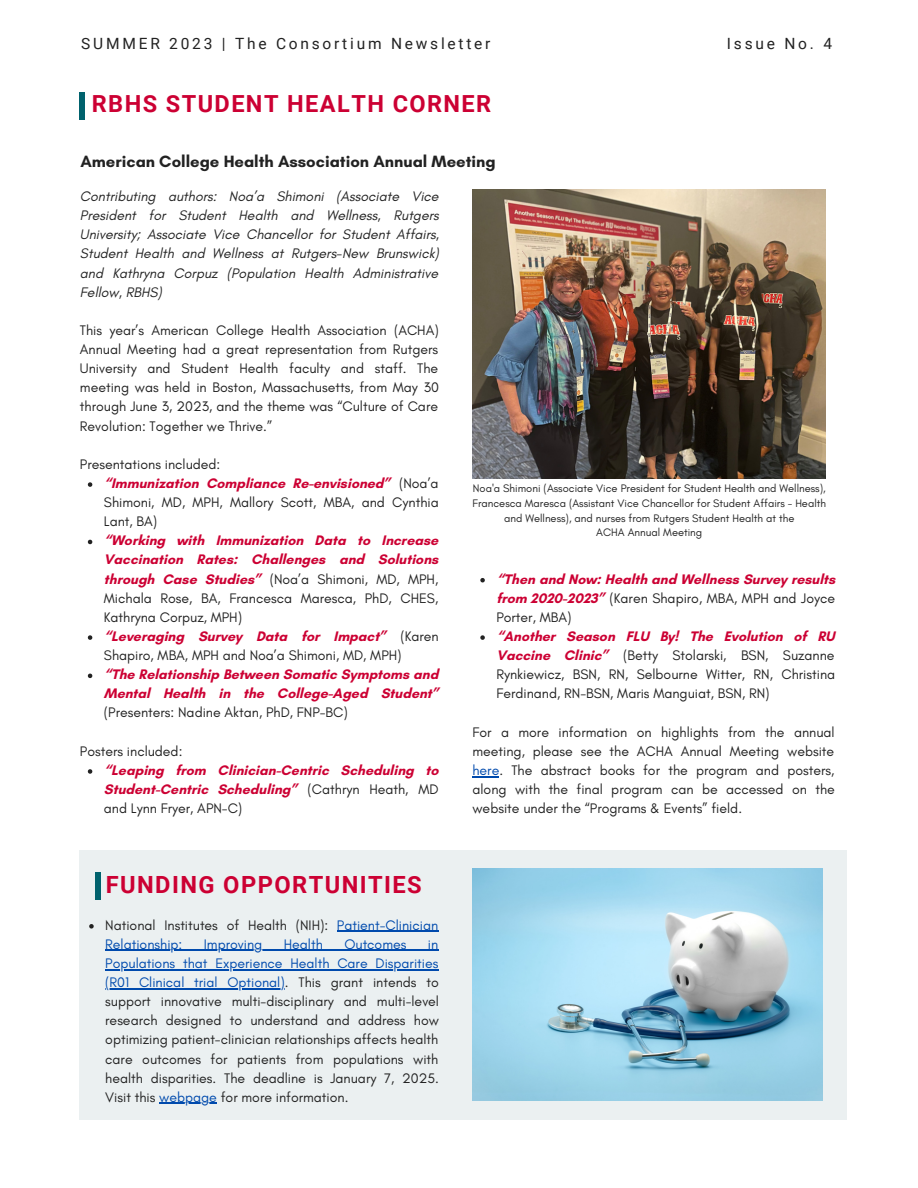
<style>
.page{position:relative;width:918px;height:1188px;background:#fff}
.page>*{position:absolute;margin:0;border:0;box-sizing:border-box;transform-origin:0 0}
.t1{font:700 23.7px "Roboto";letter-spacing:.06em;color:#c03}
.t2{font:700 23.55px "Roboto";letter-spacing:.06em;color:#c03}
.t3{font:700 16.65px "Glacial Indifference";color:#222}
.t4{font:15.45px "Roboto";letter-spacing:.18em;color:#222}
.t5{font:14.1px/19.2px "Glacial Indifference";color:#222;text-align:justify}
.t6{font:700 14.1px/19.2px "Glacial Indifference";color:#c03;text-align:justify}
.t7{font:italic 14.1px/19.2px "Glacial Indifference";color:#222;text-align:justify}
.t8{font:14.1px "Glacial Indifference";color:#004aad}
.t9{font:11.1px/14.9px "Glacial Indifference";color:#222;text-align:center}
.s1{font-weight:700;color:#c03}
.s2{font-weight:400;color:#222}
.s3{color:#004aad}
</style>
<div class="page">
<div style="left:79px;top:92px;width:6px;height:28px;background:#00626d"></div>
<img style="left:472px;top:189px;width:354px;height:289px">
<div style="left:79px;top:850px;width:768px;height:269px;background:#ebf0f1"></div>
<div style="left:95px;top:872px;width:6px;height:27px;background:#00626d"></div>
<img style="left:472px;top:868px;width:350px;height:233px">
<svg style="left:88px;top:482px;width:4px;height:5px"></svg>
<svg style="left:88px;top:540px;width:4px;height:4px"></svg>
<svg style="left:88px;top:635px;width:4px;height:5px"></svg>
<svg style="left:88px;top:674px;width:4px;height:4px"></svg>
<svg style="left:88px;top:769px;width:4px;height:5px"></svg>
<svg style="left:480px;top:578px;width:5px;height:4px"></svg>
<svg style="left:480px;top:635px;width:5px;height:5px"></svg>
<svg style="left:472px;top:776px;width:27px;height:1px"></svg>
<svg style="left:89px;top:924px;width:5px;height:5px"></svg>
<hr style="left:337px;top:931px;width:101px;height:1px;background:#004aad">
<hr style="left:105px;top:950px;width:333px;height:1px;background:#004aad">
<hr style="left:105px;top:969px;width:333px;height:1px;background:#004aad">
<hr style="left:105px;top:988px;width:180px;height:1px;background:#004aad">
<hr style="left:159px;top:1103px;width:58px;height:1px;background:#004aad">
<p class="t4" style="left:81px;top:35px;width:411px">SUMMER 2023 | The Consortium Newsletter</p>
<p class="t4" style="left:727px;top:35px;width:107px">Issue No. 4</p>
<p class="t2" style="left:92px;top:90px;width:401px">RBHS STUDENT HEALTH CORNER</p>
<p class="t3" style="left:80px;top:151px;width:417px">American College Health Association Annual Meeting</p>
<p class="t7" style="left:80px;top:187px;width:361px">Contributing authors: Noa’a Shimoni (Associate Vice President for Student Health and Wellness, Rutgers University; Associate Vice Chancellor for Student Affairs, Student Health and Wellness at Rutgers-New Brunswick) and Kathryna Corpuz (Population Health Administrative Fellow, RBHS)</p>
<p class="t5" style="left:80px;top:320px;width:360px">This year’s American College Health Association (ACHA)<br>Annual Meeting had a great representation from Rutgers University and Student Health faculty and staff. The meeting was held in Boston, Massachusetts, from May 30 through June 3, 2023, and the theme was “Culture of Care Revolution: Together we Thrive.”</p>
<p class="t5" style="left:80px;top:454px;width:142px">Presentations included:</p>
<p class="t5" style="left:104px;top:473px;width:336px"><span class="s1">“Immunization Compliance Re-envisioned”</span> (Noa’a Shimoni, MD, MPH, Mallory Scott, MBA, and Cynthia Lant, BA)</p>
<p class="t6" style="left:104px;top:531px;width:336px">“Working with Immunization Data to Increase Vaccination Rates: Challenges and Solutions through Case Studies” <span class="s2">(Noa’a Shimoni, MD, MPH, Michala Rose, BA, Francesca Maresca, PhD, CHES, Kathryna Corpuz, MPH)</span></p>
<p class="t5" style="left:104px;top:626px;width:336px"><span class="s1">“Leveraging Survey Data for Impact”</span> (Karen<br>Shapiro, MBA, MPH and Noa’a Shimoni, MD, MPH)</p>
<p class="t6" style="left:104px;top:665px;width:337px">“The Relationship Between Somatic Symptoms and Mental Health in the College-Aged Student” <span class="s2">(Presenters: Nadine Aktan, PhD, FNP-BC)</span></p>
<p class="t5" style="left:80px;top:741px;width:104px">Posters included:</p>
<p class="t6" style="left:104px;top:760px;width:336px">“Leaping from Clinician-Centric Scheduling to Student-Centric Scheduling” <span class="s2">(Cathryn Heath, MD and Lynn Fryer, APN-C)</span></p>
<p class="t1" style="left:106px;top:871px;width:318px">FUNDING OPPORTUNITIES</p>
<p class="t5" style="left:105px;top:915px;width:335px">National Institutes of Health (NIH): <span class="s3">Patient-Clinician<br>Relationship:</span></p>
<p class="t8" style="left:204px;top:935px;width:60px">Improving</p>
<p class="t8" style="left:284px;top:935px;width:41px">Health</p>
<p class="t8" style="left:344px;top:935px;width:64px">Outcomes</p>
<p class="t5" style="left:105px;top:934px;width:335px;text-indent:323px"><span class="s3">in Populations that Experience Health Care Disparities (R01 Clinical trial Optional)</span>. This grant intends to support innovative multi-disciplinary and multi-level research designed to understand and address how optimizing patient-clinician relationships affects health care outcomes for patients from populations with health disparities. The deadline is January 7, 2025.<br>Visit this <span class="s3">webpage</span> for more information.</p>
<p class="t9" style="left:473px;top:481px;width:355px">Noa'a Shimoni (Associate Vice President for Student Health and Wellness),<br>Francesca Maresca (Assistant Vice Chancellor for Student Affairs - Health and Wellness), and nurses from Rutgers Student Health at the</p>
<p class="t9" style="left:596px;top:525px;width:108px">ACHA Annual Meeting</p>
<p class="t6" style="left:496px;top:569px;width:340px">“Then and Now: Health and Wellness Survey results from 2020-2023” <span class="s2">(Karen Shapiro, MBA, MPH and Joyce Porter, MBA)</span></p>
<p class="t5" style="left:496px;top:626px;width:340px"><span class="s1">“Another Season FLU By! The Evolution of RU Vaccine Clinic”</span> (Betty Stolarski, BSN, Suzanne Rynkiewicz, BSN, RN, Selbourne Witter, RN, Christina Ferdinand, RN-BSN, Maris Manguiat, BSN, RN)</p>
<p class="t5" style="left:472px;top:722px;width:364px">For a more information on highlights from the annual meeting, please see the ACHA Annual Meeting website <span class="s3">here</span>. The abstract books for the program and posters, along with the final program can be accessed on the website under the “Programs &amp; Events” field.</p>
</div>
